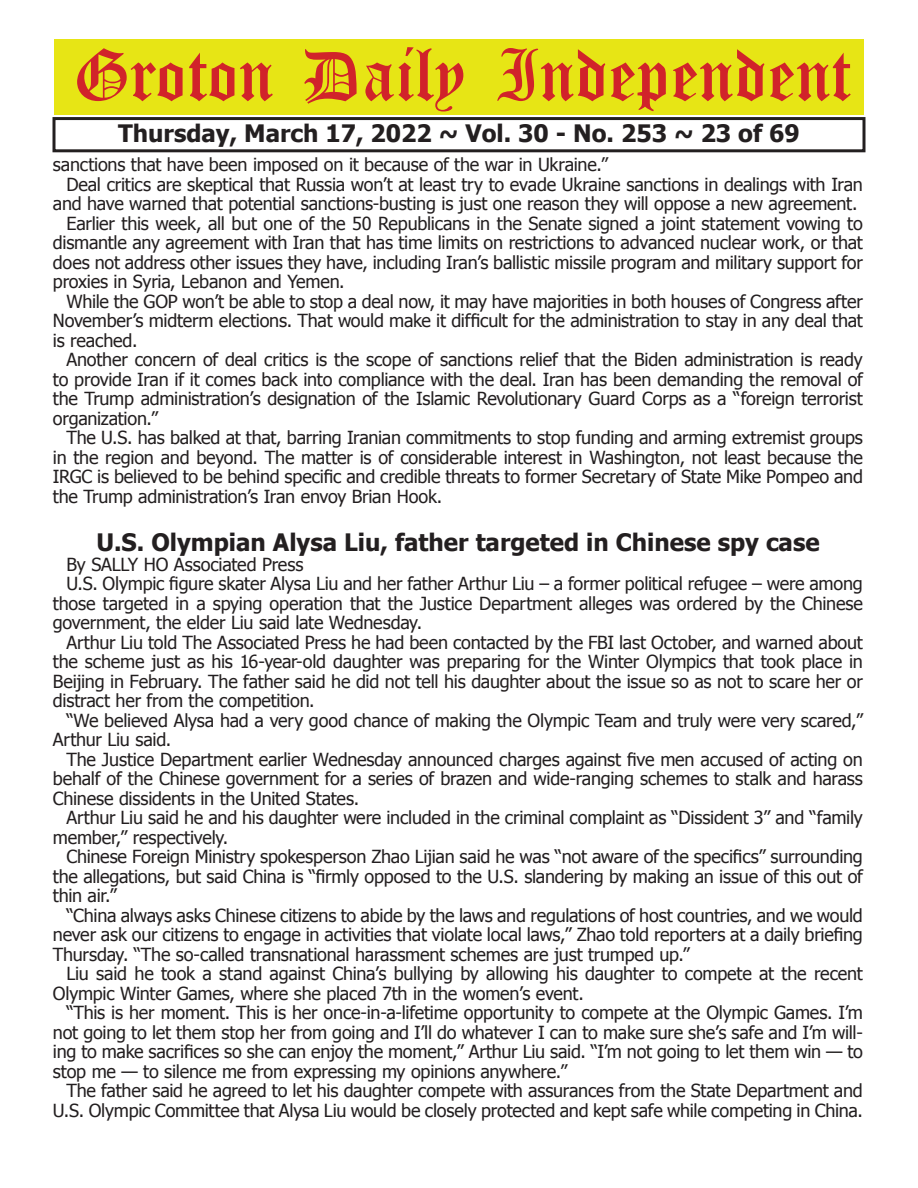
<style>
.page{position:relative;width:918px;height:1188px;background:#fff}
.page>*{position:absolute;margin:0;border:0;box-sizing:border-box;transform-origin:0 0}
.t1{font:54px "Old English Five";color:#d1232a}
.t2{font:700 24px "Tahoma";color:#231f20}
.t3{font:18px "Tahoma";letter-spacing:-.01em;color:#231f20}
</style>
<div class="page">
<div style="left:52px;top:117px;width:814px;height:35px;border:3px solid #231f20"></div>
<div style="left:54px;top:40px;width:810px;height:75px;background:#e7e515"></div>
<h1 class="t1" style="left:73px;top:50px;width:779px">Groton Daily Independent</h1>
<h2 class="t2" style="left:118px;top:116px;width:683px">Thursday, March 17, 2022 ~ Vol. 30 - No. 253 ~ 23 of 69</h2>
<p class="t3" style="left:53px;top:153px;width:557px">sanctions that have been imposed on it because of the war in Ukraine.”</p>
<p class="t3" style="left:66px;top:172px;width:798px">Deal critics are skeptical that Russia won’t at least try to evade Ukraine sanctions in dealings with Iran</p>
<p class="t3" style="left:53px;top:192px;width:806px">and have warned that potential sanctions-busting is just one reason they will oppose a new agreement.</p>
<p class="t3" style="left:66px;top:211px;width:798px">Earlier this week, all but one of the 50 Republicans in the Senate signed a joint statement vowing to</p>
<p class="t3" style="left:53px;top:231px;width:812px">dismantle any agreement with Iran that has time limits on restrictions to advanced nuclear work, or that</p>
<p class="t3" style="left:53px;top:250px;width:811px">does not address other issues they have, including Iran’s ballistic missile program and military support for</p>
<p class="t3" style="left:53px;top:270px;width:293px">proxies in Syria, Lebanon and Yemen.</p>
<p class="t3" style="left:66px;top:289px;width:798px">While the GOP won’t be able to stop a deal now, it may have majorities in both houses of Congress after</p>
<p class="t3" style="left:53px;top:309px;width:811px">November’s midterm elections. That would make it difficult for the administration to stay in any deal that</p>
<p class="t3" style="left:53px;top:328px;width:86px">is reached.</p>
<p class="t3" style="left:66px;top:348px;width:798px">Another concern of deal critics is the scope of sanctions relief that the Biden administration is ready</p>
<p class="t3" style="left:53px;top:367px;width:811px">to provide Iran if it comes back into compliance with the deal. Iran has been demanding the removal of</p>
<p class="t3" style="left:53px;top:387px;width:811px">the Trump administration’s designation of the Islamic Revolutionary Guard Corps as a “foreign terrorist</p>
<p class="t3" style="left:53px;top:406px;width:107px">organization.”</p>
<p class="t3" style="left:66px;top:426px;width:798px">The U.S. has balked at that, barring Iranian commitments to stop funding and arming extremist groups</p>
<p class="t3" style="left:53px;top:445px;width:812px">in the region and beyond. The matter is of considerable interest in Washington, not least because the</p>
<p class="t3" style="left:53px;top:465px;width:812px">IRGC is believed to be behind specific and credible threats to former Secretary of State Mike Pompeo and</p>
<p class="t3" style="left:53px;top:484px;width:391px">the Trump administration’s Iran envoy Brian Hook.</p>
<h2 class="t2" style="left:96px;top:526px;width:725px">U.S. Olympian Alysa Liu, father targeted in Chinese spy case</h2>
<p class="t3" style="left:66px;top:552px;width:239px">By SALLY HO Associated Press</p>
<p class="t3" style="left:66px;top:572px;width:798px">U.S. Olympic figure skater Alysa Liu and her father Arthur Liu – a former political refugee – were among</p>
<p class="t3" style="left:53px;top:591px;width:812px">those targeted in a spying operation that the Justice Department alleges was ordered by the Chinese</p>
<p class="t3" style="left:53px;top:611px;width:371px">government, the elder Liu said late Wednesday.</p>
<p class="t3" style="left:66px;top:630px;width:798px">Arthur Liu told The Associated Press he had been contacted by the FBI last October, and warned about</p>
<p class="t3" style="left:53px;top:650px;width:811px">the scheme just as his 16-year-old daughter was preparing for the Winter Olympics that took place in</p>
<p class="t3" style="left:53px;top:669px;width:811px">Beijing in February. The father said he did not tell his daughter about the issue so as not to scare her or</p>
<p class="t3" style="left:53px;top:689px;width:263px">distract her from the competition.</p>
<p class="t3" style="left:66px;top:708px;width:798px">“We believed Alysa had a very good chance of making the Olympic Team and truly were very scared,”</p>
<p class="t3" style="left:53px;top:728px;width:120px">Arthur Liu said.</p>
<p class="t3" style="left:66px;top:747px;width:798px">The Justice Department earlier Wednesday announced charges against five men accused of acting on</p>
<p class="t3" style="left:53px;top:767px;width:812px">behalf of the Chinese government for a series of brazen and wide-ranging schemes to stalk and harass</p>
<p class="t3" style="left:53px;top:786px;width:308px">Chinese dissidents in the United States.</p>
<p class="t3" style="left:66px;top:806px;width:798px">Arthur Liu said he and his daughter were included in the criminal complaint as “Dissident 3” and “family</p>
<p class="t3" style="left:53px;top:825px;width:177px">member,” respectively.</p>
<p class="t3" style="left:66px;top:845px;width:798px">Chinese Foreign Ministry spokesperson Zhao Lijian said he was “not aware of the specifics” surrounding</p>
<p class="t3" style="left:53px;top:864px;width:811px">the allegations, but said China is “firmly opposed to the U.S. slandering by making an issue of this out of</p>
<p class="t3" style="left:53px;top:884px;width:65px">thin air.”</p>
<p class="t3" style="left:66px;top:903px;width:798px">“China always asks Chinese citizens to abide by the laws and regulations of host countries, and we would</p>
<p class="t3" style="left:53px;top:923px;width:811px">never ask our citizens to engage in activities that violate local laws,” Zhao told reporters at a daily briefing</p>
<p class="t3" style="left:53px;top:942px;width:638px">Thursday. “The so-called transnational harassment schemes are just trumped up.”</p>
<p class="t3" style="left:66px;top:962px;width:798px">Liu said he took a stand against China’s bullying by allowing his daughter to compete at the recent</p>
<p class="t3" style="left:53px;top:981px;width:532px">Olympic Winter Games, where she placed 7th in the women’s event.</p>
<p class="t3" style="left:66px;top:1000px;width:798px">“This is her moment. This is her once-in-a-lifetime opportunity to compete at the Olympic Games. I’m</p>
<p class="t3" style="left:53px;top:1020px;width:812px">not going to let them stop her from going and I’ll do whatever I can to make sure she’s safe and I’m will-</p>
<p class="t3" style="left:53px;top:1039px;width:812px">ing to make sacrifices so she can enjoy the moment,” Arthur Liu said. “I’m not going to let them win — to</p>
<p class="t3" style="left:53px;top:1059px;width:516px">stop me — to silence me from expressing my opinions anywhere.”</p>
<p class="t3" style="left:66px;top:1078px;width:798px">The father said he agreed to let his daughter compete with assurances from the State Department and</p>
<p class="t3" style="left:53px;top:1098px;width:811px">U.S. Olympic Committee that Alysa Liu would be closely protected and kept safe while competing in China.</p>
</div>
